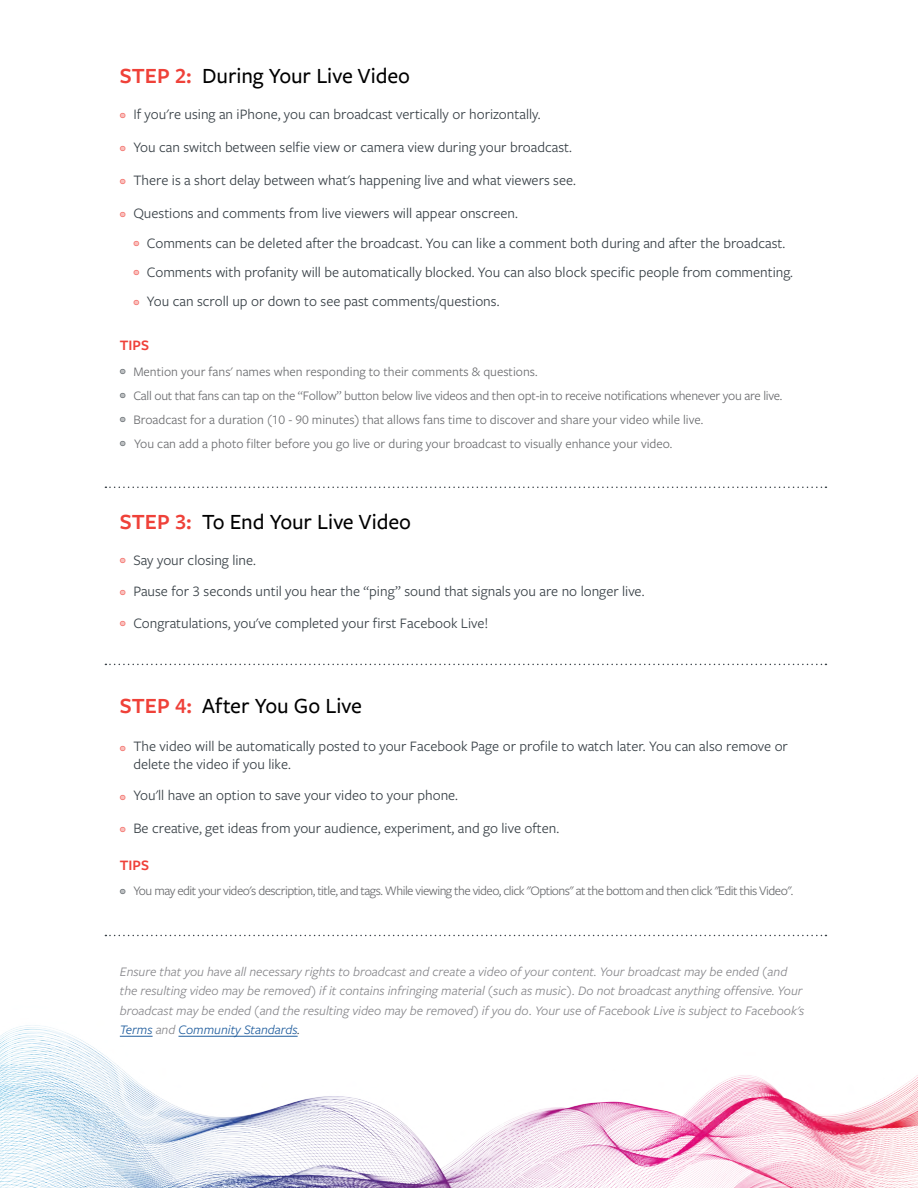
<style>
.page{position:relative;width:918px;height:1188px;background:#fff}
.page>*{position:absolute;margin:0;border:0;box-sizing:border-box;transform-origin:0 0}
.t1{font:500 22.5px "Freight Sans LF Pro";letter-spacing:-.005em;color:#000}
.t2{font:15px/29.2px "Freight Sans LF Pro";color:#3a4248}
.t3{font:600 15px "Freight Sans LF Pro";color:#ef4139}
.t4{font:13.5px/24px "Freight Sans LF Pro";letter-spacing:-.005em;color:#6d6e71}
.t5{font:italic 13.5px/19.5px "Freight Sans Pro";color:#88888c}
.t6{font:13.5px "Freight Sans LF Pro";letter-spacing:-.04em;color:#6d6e71}
.s1{font-weight:600;color:#ef4139}
.s2{font-size:12px;color:#ef4139}
.s3{font-size:12px;color:#3a4248}
.s4{color:#215e9e}
.s5{color:#3a4248}
</style>
<div class="page">
<img style="left:0;top:1025px;width:918px;height:163px">
<hr style="left:120px;top:1036px;width:33px;height:1px;background:#215e9e">
<hr style="left:178px;top:1036px;width:120px;height:1px;background:#215e9e">
<svg style="left:105px;top:487px;width:721px;height:1px"></svg>
<svg style="left:105px;top:664px;width:721px;height:1px"></svg>
<svg style="left:105px;top:935px;width:721px;height:1px"></svg>
<h1 class="t1" style="left:120px;top:61px;width:292px"><span class="s1">STEP 2:</span> During Your Live Video</h1>
<p class="t2" style="left:120px;top:99px;width:422px"><span class="s2">W</span> If you're using an iPhone, you can broadcast vertically or horizontally.</p>
<p class="t2" style="left:120px;top:132px;width:454px"><span class="s2">W</span> You can switch between selfie view or camera view during your broadcast.</p>
<p class="t2" style="left:120px;top:165px;width:458px"><span class="s2">W</span> There is a short delay between what's happening live and what viewers see.</p>
<p class="t2" style="left:133px;top:198px;width:661px;text-indent:-14px"><span class="s2">W</span> Questions and comments from live viewers will appear onscreen.<br><span class="s2">W</span> Comments can be deleted after the broadcast. You can like a comment both during and after the broadcast.<br><span class="s2">W</span> Comments with profanity will be automatically blocked. You can also block specific people from commenting.<br><span class="s2">W</span> You can scroll up or down to see past comments/questions.</p>
<p class="t3" style="left:120px;top:335px;width:31px">TIPS</p>
<p class="t4" style="left:120px;top:359px;width:664px"><span class="s3">W</span> Mention your fans' names when responding to their comments &amp; questions.<br><span class="s3">W</span> Call out that fans can tap on the “Follow” button below live videos and then opt-in to receive notifications whenever you are live.<br><span class="s3">W</span> Broadcast for a duration (10 - 90 minutes) that allows fans time to discover and share your video while live.<br><span class="s3">W</span> You can add a photo filter before you go live or during your broadcast to visually enhance your video.</p>
<h1 class="t1" style="left:120px;top:506px;width:293px"><span class="s1">STEP 3:</span> To End Your Live Video</h1>
<p class="t2" style="left:120px;top:544px;width:526px;line-height:31.5px"><span class="s2">W</span> Say your closing line.<br><span class="s2">W</span> Pause for 3 seconds until you hear the “ping” sound that signals you are no longer live.<br><span class="s2">W</span> Congratulations, you've completed your first Facebook Live!</p>
<h1 class="t1" style="left:120px;top:691px;width:244px"><span class="s1">STEP 4:</span> After You Go Live</h1>
<p class="t2" style="left:133px;top:736px;width:656px;line-height:18px;text-indent:-14px"><span class="s2">W</span> The video will be automatically posted to your Facebook Page or profile to watch later. You can also remove or delete the video if you like.</p>
<p class="t2" style="left:120px;top:778px;width:441px;line-height:33px"><span class="s2">W</span> You'll have an option to save your video to your phone.<br><span class="s2">W</span> Be creative, get ideas from your audience, experiment, and go live often.</p>
<p class="t3" style="left:120px;top:855px;width:31px">TIPS</p>
<p class="t6" style="left:120px;top:882px;width:675px"><span class="s3">W</span> You may edit your video's description, title, and tags. While viewing the video, click "Options" at the bottom and then click "Edit this Video".</p>
<p class="t5" style="left:120px;top:961px;width:686px">Ensure that you have all necessary rights to broadcast and create a video of your content. Your broadcast may be ended (and the resulting video may be removed) if it contains infringing material (such as music). Do not broadcast anything offensive. Your broadcast may be ended (and the resulting video may be removed) if you do. Your use of Facebook Live is subject to Facebook's <span class="s4">Terms</span> and <span class="s4">Community Standards</span><span class="s5">.</span></p>
</div>
